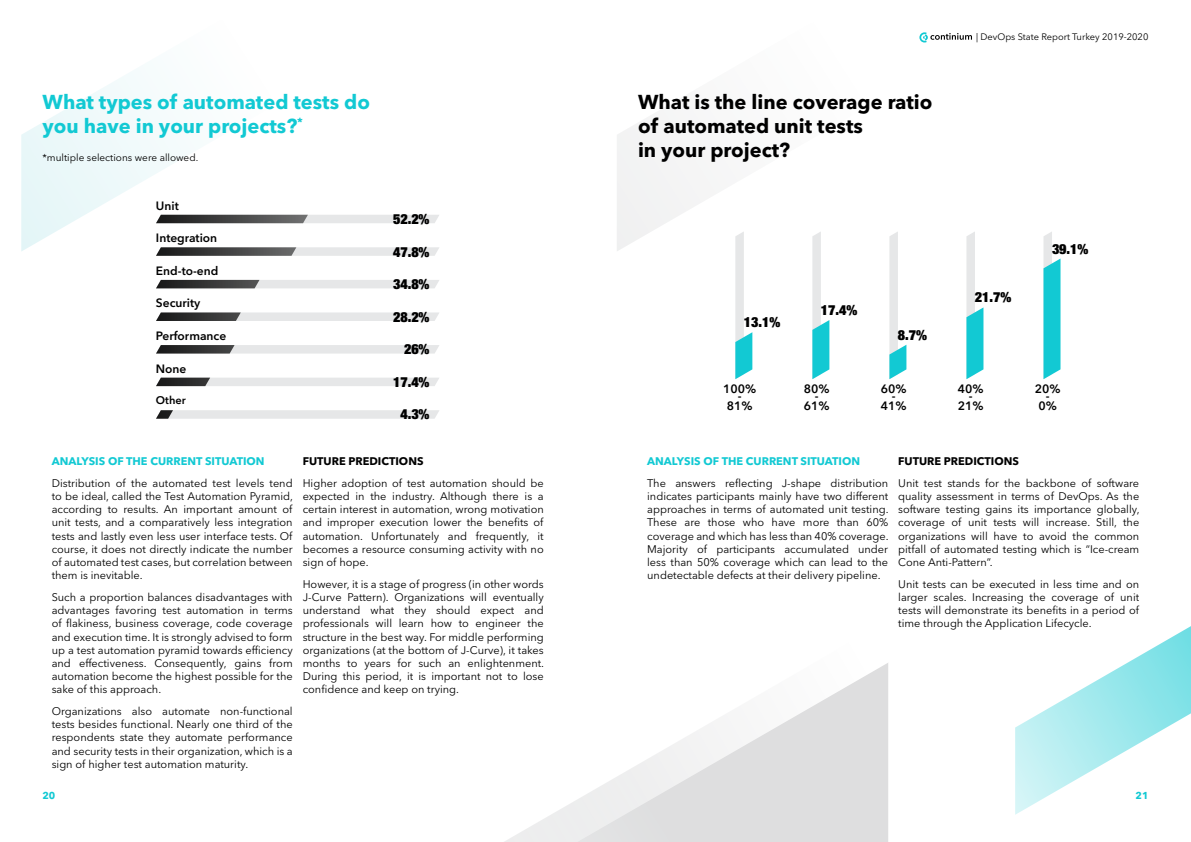
<style>
.page{position:relative;width:1191px;height:842px;background:#fff}
.page>*{position:absolute;margin:0;border:0;box-sizing:border-box;transform-origin:0 0}
.t1{font:700 20px/24px "Avenir Next W1 G";color:#000}
.t2{font:700 20px/24px "Avenir Next W1 G";color:#12c9d3}
.t3{font:900 condensed 14px "Helvetica Neue LT Pro";color:#000}
.t4{font:600 12px/10px "Avenir Next W1 G";color:#000;text-align:center}
.t5{font:11px/13.2px "Avenir Next W1 G";color:#000;text-align:justify}
.t6{font:700 11px "Avenir Next W1 G";color:#12c9d3}
.t7{font:700 11px "Avenir Next W1 G";color:#000}
.t8{font:600 11px "Avenir Next W1 G";color:#000}
.t9{font:10px "Avenir Next W1 G";color:#000}
.t10{font:700 10px "Avenir Next W1 G";color:#12c9d3}
.t11{font:9.3px "Avenir Next W1 G";color:#000}
</style>
<div class="page">
<svg style="left:504px;top:663px;width:384px;height:179px"></svg>
<svg style="left:1015px;top:366px;width:176px;height:449px"></svg>
<svg style="left:21px;top:72px;width:277px;height:179px"></svg>
<svg style="left:617px;top:118px;width:84px;height:133px;fill:#f4f4f4"></svg>
<svg style="left:156px;top:215px;width:283px;height:8px;background:#929293"></svg>
<div style="left:156px;top:410px;width:283px;height:9px;background:#e6e7e8"></div>
<svg style="left:156px;top:312px;width:283px;height:9px;background:#b6b7b8"></svg>
<svg style="left:156px;top:247px;width:283px;height:9px;background:#9c9d9d"></svg>
<svg style="left:156px;top:345px;width:283px;height:9px;background:#bababb"></svg>
<svg style="left:156px;top:280px;width:283px;height:8px;background:#a8a9aa"></svg>
<svg style="left:156px;top:378px;width:283px;height:8px;background:#c5c5c6"></svg>
<svg style="left:812px;top:232px;width:17px;height:147px"></svg>
<svg style="left:889px;top:232px;width:17px;height:147px"></svg>
<svg style="left:1043px;top:232px;width:17px;height:147px;background:#4ed4db"></svg>
<svg style="left:735px;top:232px;width:17px;height:147px"></svg>
<svg style="left:966px;top:232px;width:17px;height:147px"></svg>
<svg style="left:919px;top:32px;width:53px;height:11px"></svg>
<h1 class="t2" style="left:43px;top:90px;width:329px">What types of automated tests do you have in your projects?<sup>*</sup></h1>
<p class="t9" style="left:43px;top:151px;width:157px">*multiple selections were allowed.</p>
<p class="t4" style="left:156px;top:200px;width:24px">Unit</p>
<p class="t4" style="left:156px;top:233px;width:63px">Integration</p>
<p class="t4" style="left:156px;top:266px;width:64px">End-to-end</p>
<p class="t4" style="left:156px;top:298px;width:46px">Security</p>
<p class="t4" style="left:156px;top:331px;width:72px">Performance</p>
<p class="t4" style="left:156px;top:363px;width:32px">None</p>
<p class="t8" style="left:156px;top:394px;width:31px">Other</p>
<p class="t3" style="left:393px;top:210px;width:38px">52.2%</p>
<p class="t3" style="left:393px;top:243px;width:38px">47.8%</p>
<p class="t3" style="left:393px;top:275px;width:38px">34.8%</p>
<p class="t3" style="left:393px;top:308px;width:38px">28.2%</p>
<p class="t3" style="left:404px;top:340px;width:27px">26%</p>
<p class="t3" style="left:393px;top:373px;width:38px">17.4%</p>
<p class="t3" style="left:400px;top:405px;width:31px">4.3%</p>
<p class="t6" style="left:52px;top:454px;width:214px">ANALYSIS OF THE CURRENT SITUATION</p>
<p class="t5" style="left:52px;top:476px;width:243px">Distribution of the automated test levels tend to be ideal, called the Test Automation Pyramid, according to results. An important amount of unit tests, and a comparatively less integration tests and lastly even less user interface tests. Of course, it does not directly indicate the number of automated test cases, but correlation between them is inevitable.</p>
<p class="t5" style="left:52px;top:590px;width:242px">Such a proportion balances disadvantages with advantages favoring test automation in terms of flakiness, business coverage, code coverage and execution time. It is strongly advised to form up a test automation pyramid towards efficiency and effectiveness. Consequently, gains from automation become the highest possible for the sake of this approach.</p>
<p class="t5" style="left:52px;top:705px;width:242px">Organizations also automate non-functional tests besides functional. Nearly one third of the respondents state they automate performance and security tests in their organization, which is a sign of higher test automation maturity.</p>
<p class="t7" style="left:303px;top:454px;width:122px">FUTURE PREDICTIONS</p>
<p class="t5" style="left:303px;top:476px;width:242px">Higher adoption of test automation should be expected in the industry. Although there is a certain interest in automation, wrong motivation and improper execution lower the benefits of automation. Unfortunately and frequently, it becomes a resource consuming activity with no sign of hope.</p>
<p class="t5" style="left:303px;top:577px;width:243px">However, it is a stage of progress (in other words J-Curve Pattern). Organizations will eventually understand what they should expect and professionals will learn how to engineer the structure in the best way. For middle performing organizations (at the bottom of J-Curve), it takes months to years for such an enlightenment.<br>During this period, it is important not to lose confidence and keep on trying.</p>
<h1 class="t1" style="left:638px;top:90px;width:296px">What is the line coverage ratio of automated unit tests<br>in your project?</h1>
<p class="t11" style="left:976px;top:31px;width:174px">| DevOps State Report Turkey 2019-2020</p>
<p class="t3" style="left:744px;top:313px;width:38px">13.1%</p>
<p class="t4" style="left:723px;top:384px;width:35px">100%</p>
<p class="t4" style="left:726px;top:390px;width:27px">-<br>81%</p>
<p class="t3" style="left:821px;top:301px;width:38px">17.4%</p>
<p class="t4" style="left:803px;top:383px;width:27px">80%</p>
<p class="t4" style="left:803px;top:390px;width:27px">-<br>61%</p>
<p class="t3" style="left:898px;top:326px;width:31px">8.7%</p>
<p class="t4" style="left:880px;top:383px;width:27px">60%</p>
<p class="t4" style="left:880px;top:390px;width:27px">-<br>41%</p>
<p class="t3" style="left:975px;top:288px;width:38px">21.7%</p>
<p class="t3" style="left:1052px;top:240px;width:38px">39.1%</p>
<p class="t4" style="left:957px;top:383px;width:27px">40%</p>
<p class="t4" style="left:957px;top:390px;width:27px">-<br>21%</p>
<p class="t4" style="left:1034px;top:383px;width:27px">20%</p>
<p class="t4" style="left:1038px;top:390px;width:20px">-<br>0%</p>
<p class="t6" style="left:647px;top:454px;width:214px">ANALYSIS OF THE CURRENT SITUATION</p>
<p class="t5" style="left:647px;top:476px;width:243px">The answers reflecting J-shape distribution indicates participants mainly have two different approaches in terms of automated unit testing.<br>These are those who have more than 60% coverage and which has less than 40% coverage.<br>Majority of participants accumulated under less than 50% coverage which can lead to the undetectable defects at their delivery pipeline.</p>
<p class="t7" style="left:898px;top:454px;width:122px">FUTURE PREDICTIONS</p>
<p class="t5" style="left:898px;top:476px;width:243px">Unit test stands for the backbone of software quality assessment in terms of DevOps. As the software testing gains its importance globally, coverage of unit tests will increase. Still, the organizations will have to avoid the common pitfall of automated testing which is “Ice-cream Cone Anti-Pattern”.</p>
<p class="t5" style="left:898px;top:577px;width:242px">Unit tests can be executed in less time and on larger scales. Increasing the coverage of unit tests will demonstrate its benefits in a period of time through the Application Lifecycle.</p>
<p class="t10" style="left:43px;top:790px;width:14px">20</p>
<p class="t10" style="left:1135px;top:790px;width:14px">21</p>
</div>
